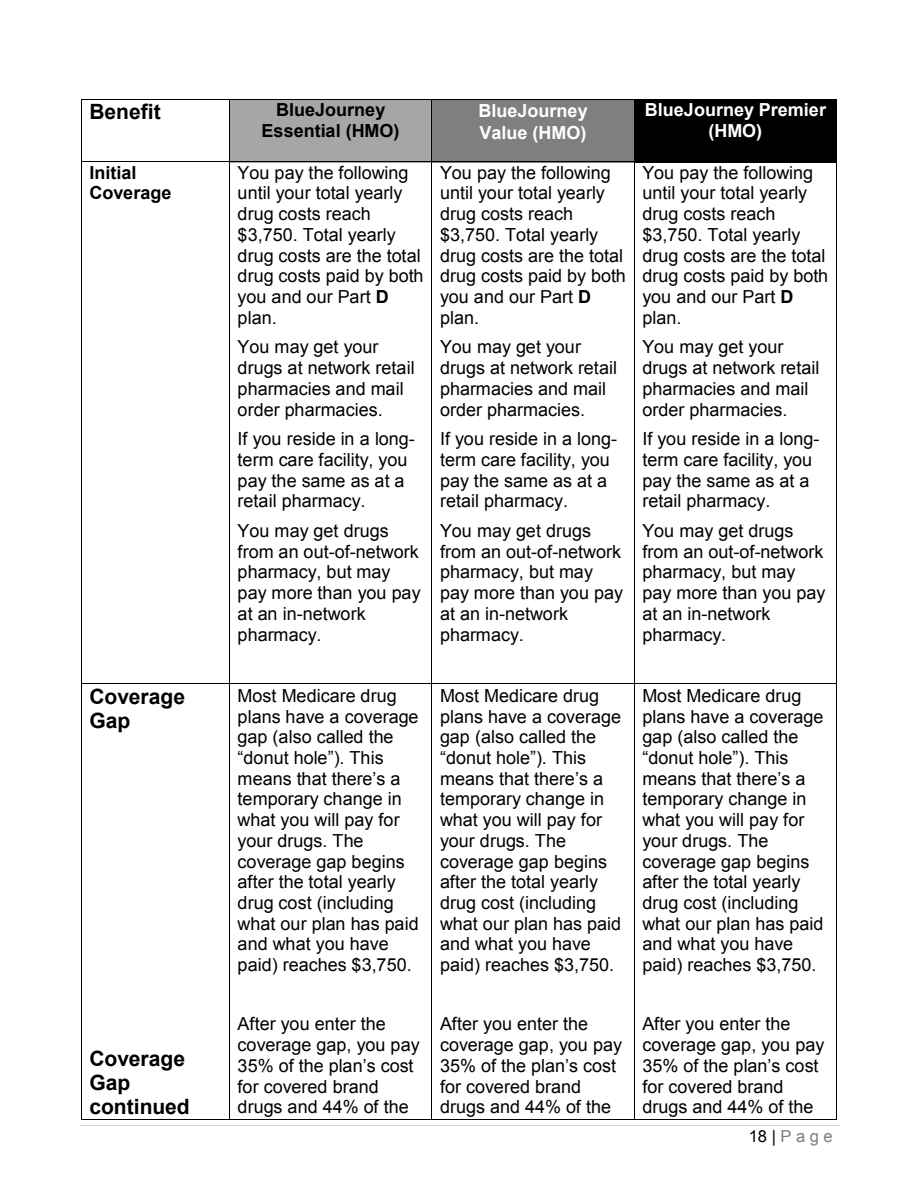
<style>
.page{position:relative;width:918px;height:1188px;background:#fff}
.page>*{position:absolute;margin:0;border:0;box-sizing:border-box;transform-origin:0 0}
.t1{font:700 21px/24.2px "Arial";color:#000}
.t2{font:18px/20.7px "Arial";color:#000}
.t3{font:700 18px/22.2px "Arial";color:#fff}
.t4{font:700 18px/20.7px "Arial";color:#000;text-align:center}
.t5{font:16.5px "Arial";letter-spacing:.27em;color:#7f7f7f}
.s1{font-weight:700}
.s2{color:#000}
</style>
<div class="page">
<hr style="left:79px;top:1125px;width:760px;height:1px;background:#d9d9d9">
<div style="left:230px;top:100px;width:202px;height:63px;background:#a6a6a6"></div>
<div style="left:432px;top:100px;width:202px;height:63px;background:#7f7f7f"></div>
<div style="left:635px;top:100px;width:201px;height:63px;background:#000"></div>
<hr style="left:82px;top:99px;width:147px;height:1px;background:#000">
<hr style="left:230px;top:99px;width:202px;height:1px;background:#000">
<hr style="left:432px;top:99px;width:202px;height:1px;background:#000">
<hr style="left:635px;top:99px;width:201px;height:1px;background:#000">
<hr style="left:81px;top:100px;width:1px;height:63px;background:#000">
<hr style="left:229px;top:100px;width:1px;height:63px;background:#000">
<hr style="left:432px;top:100px;width:1px;height:63px;background:#000">
<hr style="left:634px;top:100px;width:1px;height:63px;background:#000">
<hr style="left:836px;top:100px;width:1px;height:63px;background:#000">
<hr style="left:82px;top:161px;width:147px;height:1px;background:#000">
<hr style="left:230px;top:161px;width:202px;height:1px;background:#000">
<hr style="left:432px;top:161px;width:202px;height:1px;background:#000">
<hr style="left:81px;top:162px;width:1px;height:521px;background:#000">
<hr style="left:229px;top:162px;width:1px;height:521px;background:#000">
<hr style="left:432px;top:162px;width:1px;height:521px;background:#000">
<hr style="left:634px;top:162px;width:1px;height:521px;background:#000">
<hr style="left:836px;top:162px;width:1px;height:521px;background:#000">
<hr style="left:82px;top:683px;width:147px;height:1px;background:#000">
<hr style="left:230px;top:683px;width:202px;height:1px;background:#000">
<hr style="left:432px;top:683px;width:202px;height:1px;background:#000">
<hr style="left:635px;top:683px;width:201px;height:1px;background:#000">
<hr style="left:81px;top:684px;width:1px;height:435px;background:#000">
<hr style="left:82px;top:1119px;width:147px;height:1px;background:#000">
<hr style="left:229px;top:684px;width:1px;height:435px;background:#000">
<hr style="left:230px;top:1119px;width:202px;height:1px;background:#000">
<hr style="left:432px;top:684px;width:1px;height:435px;background:#000">
<hr style="left:432px;top:1119px;width:202px;height:1px;background:#000">
<hr style="left:634px;top:684px;width:1px;height:435px;background:#000">
<hr style="left:635px;top:1119px;width:201px;height:1px;background:#000">
<hr style="left:836px;top:684px;width:1px;height:435px;background:#000">
<p class="t1" style="left:89px;top:100px;width:73px">Benefit</p>
<p class="t4" style="left:262px;top:100px;width:139px">BlueJourney<br>Essential (HMO)</p>
<p class="t3" style="left:479px;top:100px;width:111px">BlueJourney<br>Value (HMO)</p>
<p class="t3" style="left:645px;top:100px;width:183px;line-height:20.7px;text-align:center">BlueJourney Premier (HMO)</p>
<p class="t4" style="left:89px;top:162px;width:83px;text-align:left">Initial<br>Coverage</p>
<p class="t2" style="left:238px;top:162px;width:187px">You pay the following until your total yearly drug costs reach $3,750. Total yearly drug costs are the total drug costs paid by both you and our Part <span class="s1">D </span>plan.</p>
<p class="t2" style="left:238px;top:337px;width:179px">You may get your drugs at network retail pharmacies and mail order pharmacies.</p>
<p class="t2" style="left:238px;top:429px;width:179px">If you reside in a long&shy;term care facility, you pay the same as at a retail pharmacy.</p>
<p class="t2" style="left:238px;top:520px;width:185px">You may get drugs from an out-of-network pharmacy, but may pay more than you pay at an in-network pharmacy.</p>
<p class="t2" style="left:642px;top:162px;width:187px">You pay the following until your total yearly drug costs reach $3,750. Total yearly drug costs are the total drug costs paid by both you and our Part <span class="s1">D </span>plan.</p>
<p class="t2" style="left:642px;top:337px;width:179px">You may get your drugs at network retail pharmacies and mail order pharmacies.</p>
<p class="t2" style="left:642px;top:429px;width:179px">If you reside in a long&shy;term care facility, you pay the same as at a retail pharmacy.</p>
<p class="t2" style="left:642px;top:520px;width:185px">You may get drugs from an out-of-network pharmacy, but may pay more than you pay at an in-network pharmacy.</p>
<p class="t2" style="left:440px;top:162px;width:187px">You pay the following until your total yearly drug costs reach $3,750. Total yearly drug costs are the total drug costs paid by both you and our Part <span class="s1">D </span>plan.</p>
<p class="t2" style="left:440px;top:337px;width:179px">You may get your drugs at network retail pharmacies and mail order pharmacies.</p>
<p class="t2" style="left:440px;top:429px;width:179px">If you reside in a long&shy;term care facility, you pay the same as at a retail pharmacy.</p>
<p class="t2" style="left:440px;top:520px;width:185px">You may get drugs from an out-of-network pharmacy, but may pay more than you pay at an in-network pharmacy.</p>
<p class="t1" style="left:89px;top:684px;width:97px">Coverage<br>Gap</p>
<p class="t1" style="left:89px;top:1046px;width:102px">Coverage<br>Gap continued</p>
<p class="t2" style="left:238px;top:685px;width:183px">Most Medicare drug plans have a coverage gap (also called the “donut hole”). This means that there’s a temporary change in what you will pay for your drugs. The coverage gap begins after the total yearly drug cost (including what our plan has paid and what you have paid) reaches $3,750.</p>
<p class="t2" style="left:238px;top:1014px;width:184px">After you enter the coverage gap, you pay<br>35% of the plan’s cost for covered brand drugs and 44% of the</p>
<p class="t2" style="left:440px;top:685px;width:183px">Most Medicare drug plans have a coverage gap (also called the “donut hole”). This means that there’s a temporary change in what you will pay for your drugs. The coverage gap begins after the total yearly drug cost (including what our plan has paid and what you have paid) reaches $3,750.</p>
<p class="t2" style="left:440px;top:1014px;width:184px">After you enter the coverage gap, you pay<br>35% of the plan’s cost for covered brand drugs and 44% of the</p>
<p class="t2" style="left:642px;top:685px;width:183px">Most Medicare drug plans have a coverage gap (also called the “donut hole”). This means that there’s a temporary change in what you will pay for your drugs. The coverage gap begins after the total yearly drug cost (including what our plan has paid and what you have paid) reaches $3,750.</p>
<p class="t2" style="left:642px;top:1014px;width:184px">After you enter the coverage gap, you pay<br>35% of the plan’s cost for covered brand drugs and 44% of the</p>
<p class="t5" style="left:749px;top:1128px;width:86px"><span class="s2">18|</span> Page</p>
</div>
